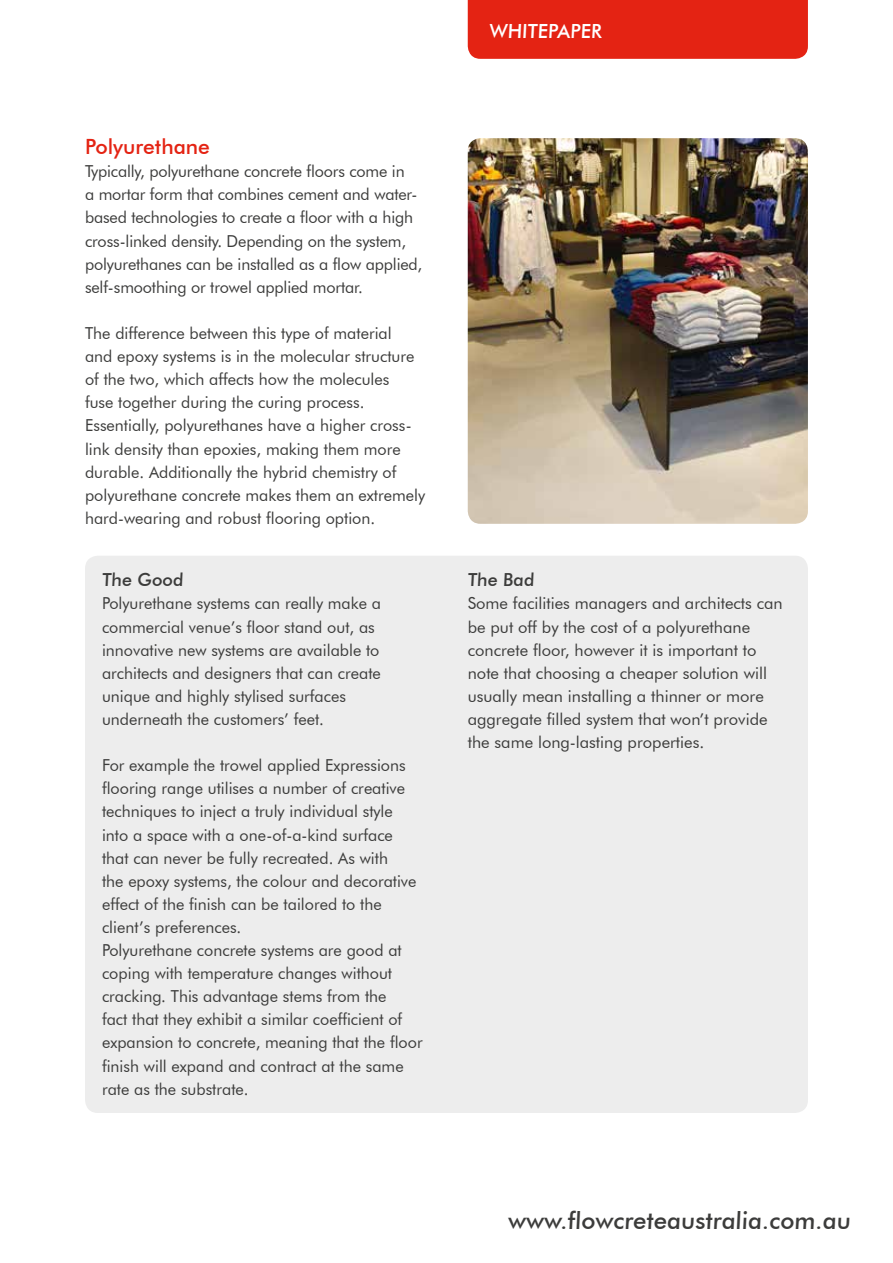
<style>
.page{position:relative;width:893px;height:1263px;background:#fff}
.page>*{position:absolute;margin:0;border:0;box-sizing:border-box;transform-origin:0 0}
.t1{font:500 24px "Futura BT";color:#3c3c3b}
.t2{font:500 21px "Futura BT";color:#e42313}
.t3{font:500 19.5px "Futura BT";color:#fff}
.t4{font:500 18px "Futura BT";color:#3c3c3b}
.t5{font:16.5px/23.1px "Futura BT";color:#3c3c3b}
</style>
<div class="page">
<div style="left:468px;top:0;width:340px;height:59px;background:#e42313"></div>
<div style="left:85px;top:556px;width:723px;height:557px;background:#ededed;border-radius:13px"></div>
<img style="left:468px;top:138px;width:340px;height:386px">
<p class="t2" style="left:85px;top:134px;width:126px">Polyurethane</p>
<p class="t5" style="left:85px;top:160px;width:339px">Typically, polyurethane concrete floors come in<br>a mortar form that combines cement and water&shy;based technologies to create a floor with a high cross-linked density. Depending on the system, polyurethanes can be installed as a flow applied, self-smoothing or trowel applied mortar.</p>
<p class="t5" style="left:85px;top:321px;width:342px">The difference between this type of material<br>and epoxy systems is in the molecular structure of the two, which affects how the molecules<br>fuse together during the curing process.<br>Essentially, polyurethanes have a higher cross&shy;link density than epoxies, making them more durable. Additionally the hybrid chemistry of polyurethane concrete makes them an extremely hard-wearing and robust flooring option.</p>
<p class="t4" style="left:102px;top:569px;width:84px">The Good</p>
<p class="t5" style="left:102px;top:592px;width:281px">Polyurethane systems can really make a commercial venue’s floor stand out, as innovative new systems are available to architects and designers that can create unique and highly stylised surfaces underneath the customers’ feet.</p>
<p class="t5" style="left:102px;top:754px;width:322px">For example the trowel applied Expressions flooring range utilises a number of creative techniques to inject a truly individual style into a space with a one-of-a-kind surface that can never be fully recreated. As with<br>the epoxy systems, the colour and decorative effect of the finish can be tailored to the client’s preferences.<br>Polyurethane concrete systems are good at coping with temperature changes without cracking. This advantage stems from the<br>fact that they exhibit a similar coefficient of expansion to concrete, meaning that the floor finish will expand and contract at the same rate as the substrate.</p>
<p class="t3" style="left:489px;top:19px;width:114px">WHITEPAPER</p>
<p class="t4" style="left:468px;top:569px;width:69px">The Bad</p>
<p class="t5" style="left:468px;top:592px;width:316px">Some facilities managers and architects can be put off by the cost of a polyurethane concrete floor, however it is important to note that choosing a cheaper solution will usually mean installing a thinner or more aggregate filled system that won’t provide the same long-lasting properties.</p>
<h1 class="t1" style="left:508px;top:1206px;width:345px">www.flowcreteaustralia.com.au</h1>
</div>
